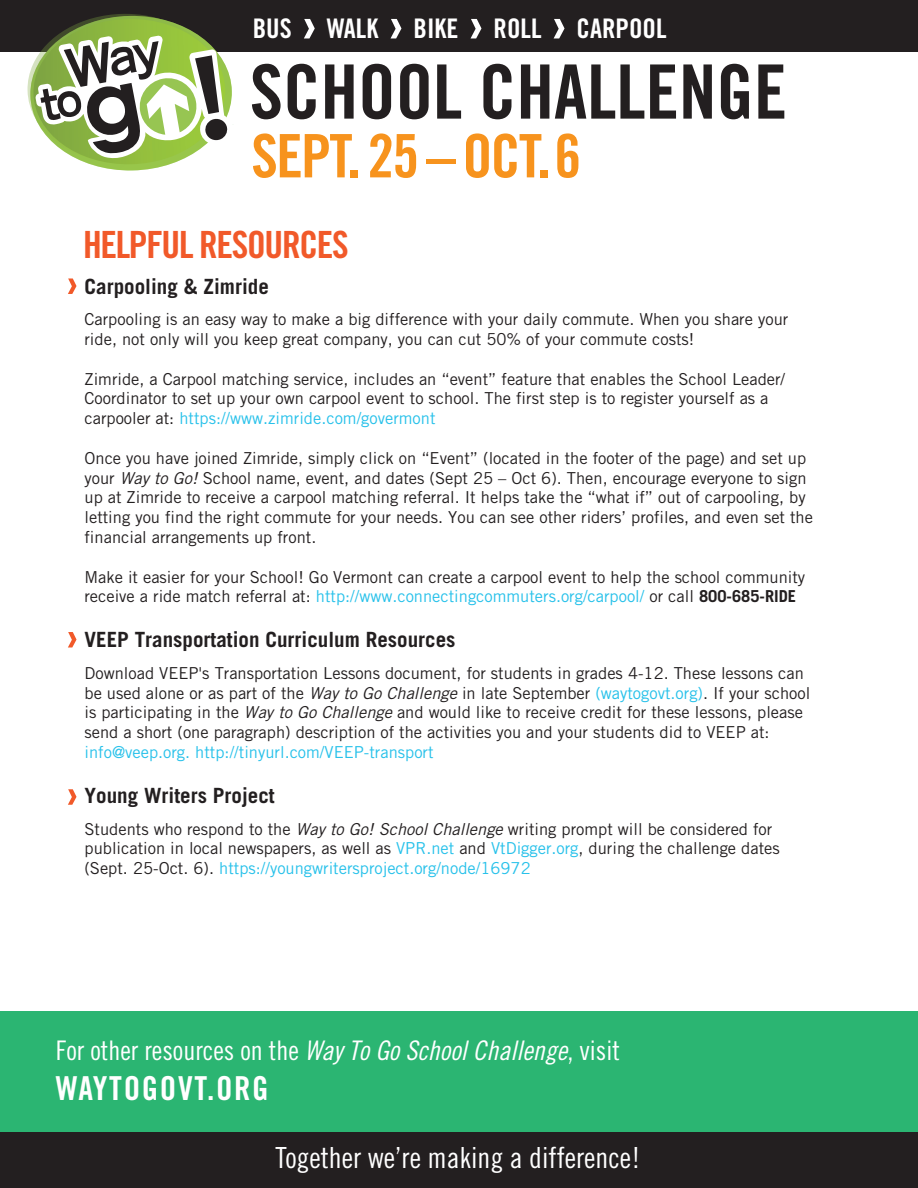
<style>
.page{position:relative;width:918px;height:1188px;background:#fff}
.page>*{position:absolute;margin:0;border:0;box-sizing:border-box;transform-origin:0 0}
.t1{font:75px "Trade Gothic Bold Cond Twenty";color:#231f20}
.t2{font:60px "Trade Gothic Bold Cond Twenty";letter-spacing:-.03em;color:#f7931d}
.t3{font:37.5px "Trade Gothic Bold Cond Twenty";letter-spacing:-.035em;color:#f15929}
.t4{font:33px "Trade Gothic Bold Cond Twenty";letter-spacing:.05em;color:#fff}
.t5{font:29.1px "Trade Gothic Cond Eighteen";color:#fff}
.t6{font:27px "Trade Gothic Cond Eighteen";color:#fff}
.t7{font:27px "Trade Gothic Bold Cond Twenty";color:#fff}
.t8{font:700 21px "Trade Gothic";color:#231f20}
.t9{font:16.5px/19.8px "Trade Gothic";color:#231f20}
.t10{font:16.5px "Trade Gothic";color:#27c1ea}
.s1{color:#27c1ea}
.s2{font-style:italic}
.s3{font-weight:700}
.s4{font-family:"Trade Gothic Cond Eighteen Obl"}
</style>
<div class="page">
<div style="left:0;top:1011px;width:918px;height:165px;background:#2bb572"></div>
<div style="left:0;top:0;width:918px;height:52px;background:#231f20"></div>
<svg style="left:27px;top:14px;width:205px;height:157px"></svg>
<div style="left:0;top:1132px;width:918px;height:56px;background:#231f20"></div>
<svg style="left:304px;top:19px;width:11px;height:19px"></svg>
<svg style="left:391px;top:19px;width:10px;height:19px"></svg>
<svg style="left:471px;top:19px;width:11px;height:19px"></svg>
<svg style="left:554px;top:19px;width:11px;height:19px"></svg>
<svg style="left:68px;top:278px;width:9px;height:16px"></svg>
<svg style="left:68px;top:632px;width:9px;height:16px"></svg>
<svg style="left:68px;top:789px;width:9px;height:16px"></svg>
<h3 class="t7" style="left:253px;top:12px;width:40px">BUS</h3>
<h3 class="t7" style="left:327px;top:12px;width:53px">WALK</h3>
<h3 class="t7" style="left:414px;top:12px;width:46px">BIKE</h3>
<h3 class="t7" style="left:494px;top:12px;width:50px">ROLL</h3>
<h3 class="t7" style="left:577px;top:12px;width:91px">CARPOOL</h3>
<h1 class="t1" style="left:250px;top:46px;width:539px">SCHOOL CHALLENGE</h1>
<h2 class="t2" style="left:251px;top:120px;width:331px">SEPT.25–OCT.6</h2>
<h3 class="t3" style="left:83px;top:222px;width:267px">HELPFUL RESOURCES</h3>
<p class="t8" style="left:85px;top:273px;width:186px">Carpooling &amp; Zimride</p>
<p class="t9" style="left:85px;top:309px;width:705px">Carpooling is an easy way to make a big difference with your daily commute. When you share your ride, not only will you keep great company, you can cut 50% of your commute costs!</p>
<p class="t9" style="left:85px;top:369px;width:702px">Zimride, a Carpool matching service, includes an “event” feature that enables the School Leader/<br>Coordinator to set up your own carpool event to school. The first step is to register yourself as a carpooler at: <span class="s1">https://www.zimride.com/govermont</span></p>
<p class="t9" style="left:85px;top:448px;width:730px">Once you have joined Zimride, simply click on “Event” (located in the footer of the page) and set up your <span class="s2">Way to Go!</span> School name, event, and dates (Sept 25 – Oct 6). Then, encourage everyone to sign up at Zimride to receive a carpool matching referral. It helps take the “what if” out of carpooling, by letting you find the right commute for your needs. You can see other riders’ profiles, and even set the financial arrangements up front.</p>
<p class="t9" style="left:85px;top:567px;width:722px">Make it easier for your School! Go Vermont can create a carpool event to help the school community receive a ride match referral at: <span class="s1">http://www.connectingcommuters.org/carpool/</span> or call <span class="s3">800-685-RIDE</span></p>
<p class="t8" style="left:85px;top:627px;width:373px">VEEP Transportation Curriculum Resources</p>
<p class="t9" style="left:85px;top:663px;width:727px">Download VEEP's Transportation Lessons document, for students in grades 4-12. These lessons can be used alone or as part of the <span class="s2">Way to Go Challenge</span> in late September <span class="s1">(waytogovt.org)</span>. If your school is participating in the <span class="s2">Way to Go Challenge</span> and would like to receive credit for these lessons, please send a short (one paragraph) description of the activities you and your students did to VEEP at:</p>
<p class="t10" style="left:85px;top:742px;width:351px">info@veep.org. http://tinyurl.com/VEEP-transport</p>
<p class="t8" style="left:85px;top:783px;width:192px">Young Writers Project</p>
<p class="t9" style="left:85px;top:819px;width:697px">Students who respond to the <span class="s2">Way to Go! School Challenge</span> writing prompt will be considered for publication in local newspapers, as well as <span class="s1">VPR.net</span> and <span class="s1">VtDigger.org</span>, during the challenge dates (Sept. 25-Oct. 6). <span class="s1">https://youngwritersproject.org/node/16972</span></p>
<h3 class="t6" style="left:56px;top:1034px;width:565px">For other resources on the <span class="s4">Way To Go School Challenge</span>, visit</h3>
<h3 class="t4" style="left:56px;top:1068px;width:214px">WAYTOGOVT.ORG</h3>
<h3 class="t5" style="left:276px;top:1141px;width:367px">Together we’re making a difference!</h3>
</div>
